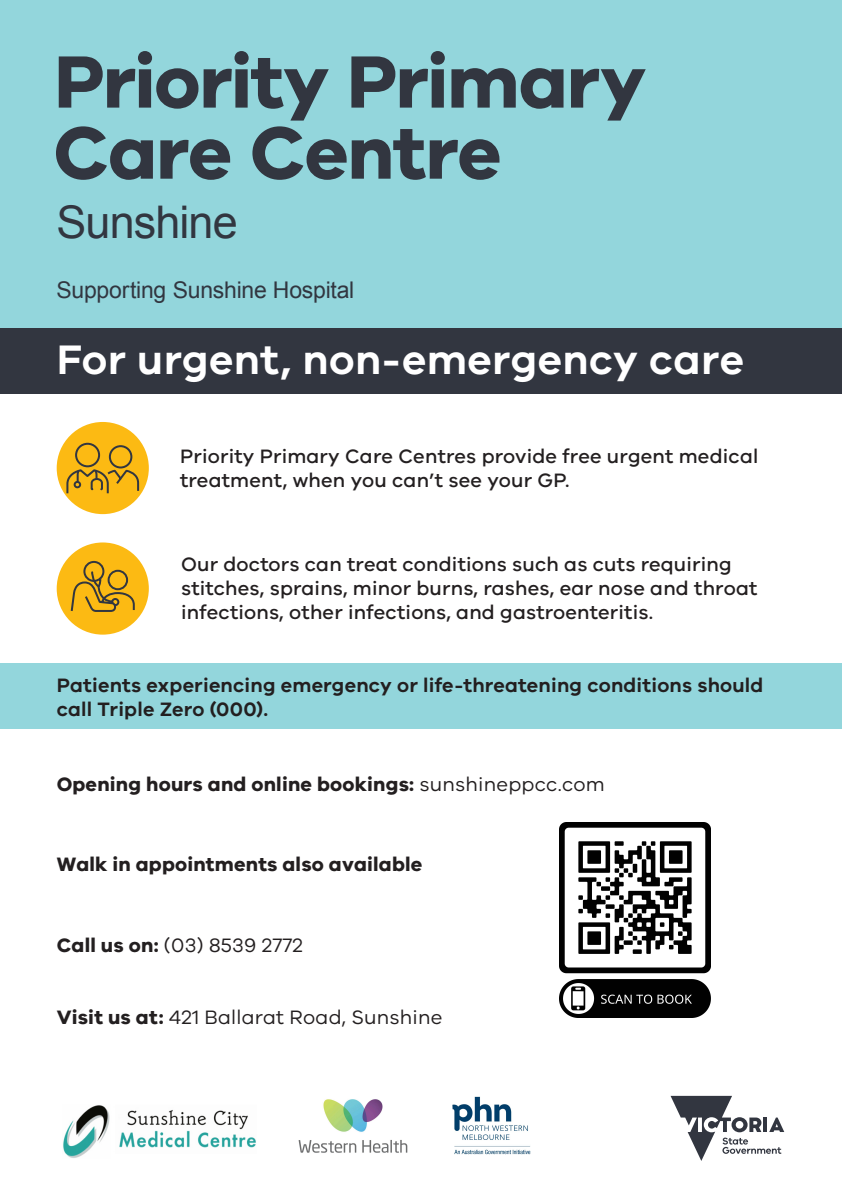
<style>
.page{position:relative;width:842px;height:1191px;background:#fff}
.page>*{position:absolute;margin:0;border:0;box-sizing:border-box;transform-origin:0 0}
.t1{font:45px "Arial";letter-spacing:-.02em;color:#323640}
.Heading_1_Masthead{font:600 42.5px "VIC";letter-spacing:.01em;color:#fff}
.t2{font:23px "Arial";letter-spacing:-.01em;color:#323640}
.Subheading_1_Masthea{font:500 20px/24px "VIC";letter-spacing:.01em;color:#231f20}
.Subheading_1_Masthea-2{font:600 20px/24px "VIC";letter-spacing:.01em;color:#231f20}
.Subheading_1_Masthea-3{font:700 20px "VIC";letter-spacing:.01em;color:#231f20}
.Subheading_1_Masthea-4{font:20px "VIC";letter-spacing:.01em;color:#231f20}
.s1{font-weight:400}
.s2{font-weight:700}
</style>
<div class="page">
<div style="left:0;top:0;width:842px;height:328px;background:#93d6dc"></div>
<div style="left:0;top:328px;width:842px;height:65px;background:#323640"></div>
<div style="left:0;top:663px;width:842px;height:65px;background:#93d6dc"></div>
<svg style="left:670px;top:1095px;width:114px;height:66px"></svg>
<div style="left:57px;top:422px;width:92px;height:92px;background:#fcba13;border-radius:50%"></div>
<div style="left:57px;top:542px;width:92px;height:92px;background:#fcba13;border-radius:50%"></div>
<svg style="left:70px;top:560px;width:65px;height:52px"></svg>
<div style="left:75px;top:443px;width:25px;height:24px;border:2px solid #323640;border-radius:50%"></div>
<svg style="left:65px;top:444px;width:75px;height:51px"></svg>
<svg style="left:571px;top:69px;width:75px;height:52px"></svg>
<svg style="left:56px;top:51px;width:507px;height:129px"></svg>
<img style="left:559px;top:822px;width:151px;height:195px">
<img style="left:63px;top:1105px;width:193px;height:53px">
<img style="left:298px;top:1099px;width:110px;height:54px">
<img style="left:452px;top:1096px;width:79px;height:59px">
<p class="t1" style="left:56px;top:193px;width:183px">Sunshine</p>
<p class="t2" style="left:56px;top:274px;width:299px">Supporting Sunshine Hospital</p>
<h1 class="Heading_1_Masthead" style="left:57px;top:334px;width:689px">For urgent, non-emergency care</h1>
<h1 class="Subheading_1_Masthea" style="left:180px;top:443px;width:580px">Priority Primary Care Centres provide free urgent medical treatment, when you can’t see your GP.</h1>
<h1 class="Subheading_1_Masthea" style="left:181px;top:552px;width:578px">Our doctors can treat conditions such as cuts requiring stitches, sprains, minor burns, rashes, ear nose and throat infections, other infections, and gastroenteritis.</h1>
<h1 class="Subheading_1_Masthea-2" style="left:57px;top:672px;width:708px">Patients experiencing emergency or life-threatening conditions should call Triple Zero (000).</h1>
<h1 class="Subheading_1_Masthea-3" style="left:57px;top:771px;width:550px">Opening hours and online bookings: <span class="s1">sunshineppcc.com</span></h1>
<h1 class="Subheading_1_Masthea-3" style="left:57px;top:851px;width:367px">Walk in appointments also available</h1>
<h1 class="Subheading_1_Masthea-4" style="left:57px;top:932px;width:248px"><span class="s2">Call us on:</span> (03) 8539 2772</h1>
<h1 class="Subheading_1_Masthea-4" style="left:57px;top:1004px;width:387px"><span class="s2">Visit us at:</span> 421 Ballarat Road, Sunshine</h1>
</div>
